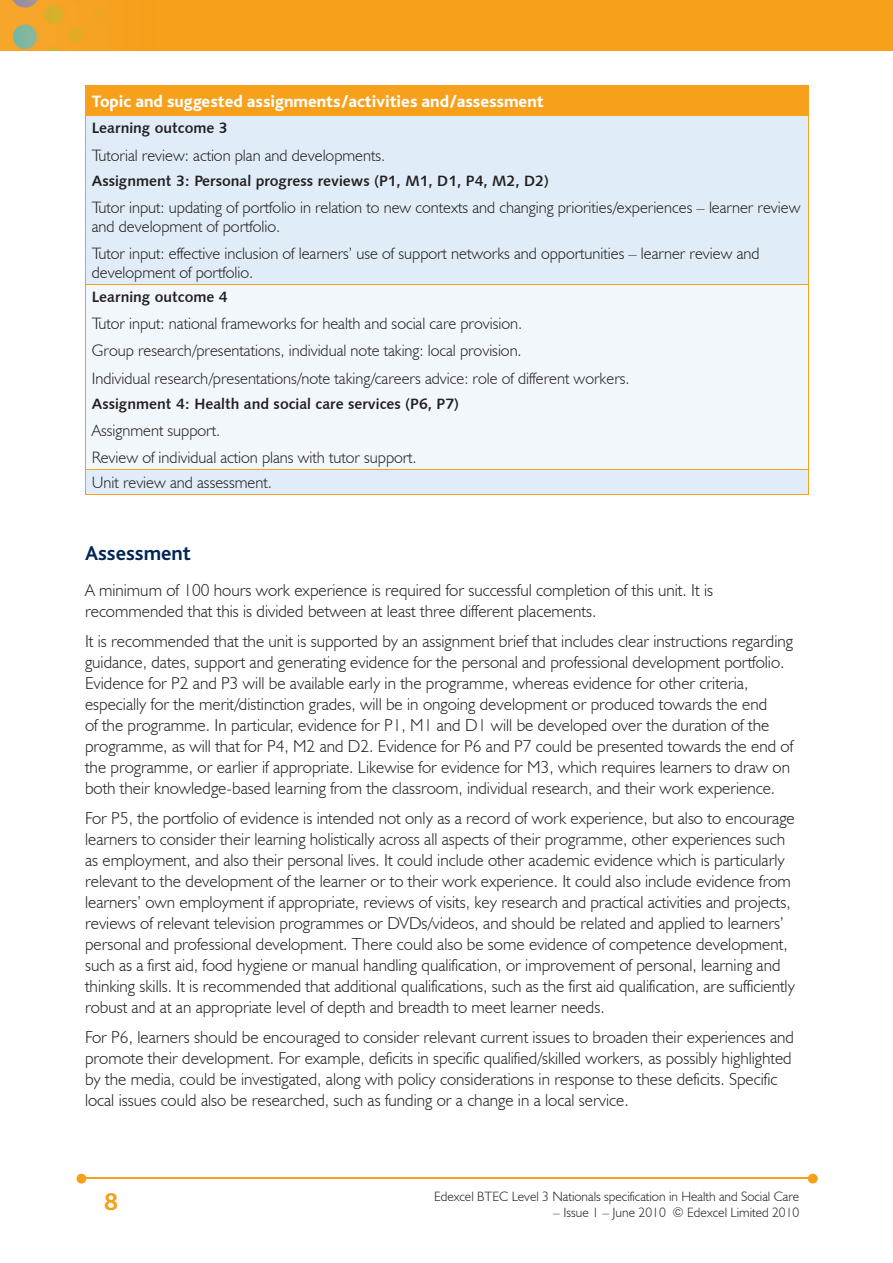
<style>
.page{position:relative;width:893px;height:1263px;background:#fff}
.page>*{position:absolute;margin:0;border:0;box-sizing:border-box;transform-origin:0 0}
.t1{font:700 25.5px "Bliss";color:#f6a01b}
.t2{font:700 21px "Bliss";color:#002556}
.t3{font:300 17.25px/21px "Humanist 521 BT";color:#231f20}
.t4{font:800 17.25px "Bliss";color:#fff}
.t5{font:300 16.5px/27.3px "Humanist 521 BT";color:#231f20}
.t6{font:15px "Humanist 531 BT Bold A";color:#231f20}
.t7{font:300 13.5px "Humanist 521 BT";color:#231f20}
</style>
<div class="page">
<img style="left:0;top:0;width:893px;height:51px">
<hr style="left:82px;top:1178px;width:728px;height:1px;background:#f6a01b">
<svg style="left:808px;top:1174px;width:10px;height:9px"></svg>
<svg style="left:77px;top:1174px;width:9px;height:9px"></svg>
<div style="left:85px;top:85px;width:723px;height:31px;background:#f6a01b"></div>
<div style="left:86px;top:116px;width:722px;height:378px;background:#e0edf8"></div>
<div style="left:85px;top:284px;width:723px;height:185px;background:#f2f7fb"></div>
<hr style="left:85px;top:115px;width:724px;height:1px;background:#f6a01b">
<svg style="left:808px;top:86px;width:1px;height:29px"></svg>
<hr style="left:85px;top:85px;width:724px;height:1px;background:#f6a01b">
<hr style="left:85px;top:116px;width:1px;height:168px;background:#f6a01b">
<hr style="left:808px;top:116px;width:1px;height:168px;background:#f6a01b">
<hr style="left:85px;top:284px;width:1px;height:185px;background:#f6a01b">
<hr style="left:808px;top:284px;width:1px;height:185px;background:#f6a01b">
<hr style="left:85px;top:284px;width:724px;height:1px;background:#f6a01b">
<hr style="left:85px;top:494px;width:724px;height:1px;background:#f6a01b">
<svg style="left:85px;top:470px;width:1px;height:24px"></svg>
<svg style="left:808px;top:470px;width:1px;height:24px"></svg>
<hr style="left:85px;top:469px;width:724px;height:1px;background:#f6a01b">
<p class="t4" style="left:92px;top:93px;width:453px">Topic and suggested assignments/activities and/assessment</p>
<p class="t6" style="left:92px;top:119px;width:137px">Learning outcome 3</p>
<p class="t5" style="left:92px;top:141px;width:295px">Tutorial review: action plan and developments.</p>
<p class="t6" style="left:92px;top:171px;width:459px">Assignment 3: Personal progress reviews (P1, M1, D1, P4, M2, D2)</p>
<p class="t5" style="left:92px;top:198px;width:710px;line-height:18.8px">Tutor input: updating of portfolio in relation to new contexts and changing priorities/experiences – learner review and development of portfolio.</p>
<p class="t5" style="left:92px;top:244px;width:669px;line-height:18.8px">Tutor input: effective inclusion of learners’ use of support networks and opportunities – learner review and development of portfolio.</p>
<p class="t6" style="left:92px;top:287px;width:137px">Learning outcome 4</p>
<p class="t5" style="left:92px;top:309px;width:539px">Tutor input: national frameworks for health and social care provision.<br>Group research/presentations, individual note taking: local provision.<br>Individual research/presentations/note taking/careers advice: role of different workers.</p>
<p class="t6" style="left:92px;top:394px;width:369px">Assignment 4: Health and social care services (P6, P7)</p>
<p class="t5" style="left:92px;top:416px;width:326px">Assignment support.<br>Review of individual action plans with tutor support.</p>
<p class="t5" style="left:92px;top:469px;width:182px">Unit review and assessment.</p>
<p class="t2" style="left:85px;top:542px;width:108px">Assessment</p>
<p class="t3" style="left:85px;top:580px;width:629px">A minimum of 100 hours work experience is required for successful completion of this unit. It is recommended that this is divided between at least three different placements.</p>
<p class="t3" style="left:85px;top:631px;width:710px">It is recommended that the unit is supported by an assignment brief that includes clear instructions regarding guidance, dates, support and generating evidence for the personal and professional development portfolio.<br>Evidence for P2 and P3 will be available early in the programme, whereas evidence for other criteria, especially for the merit/distinction grades, will be in ongoing development or produced towards the end<br>of the programme. In particular, evidence for P1, M1 and D1 will be developed over the duration of the programme, as will that for P4, M2 and D2. Evidence for P6 and P7 could be presented towards the end of the programme, or earlier if appropriate. Likewise for evidence for M3, which requires learners to draw on both their knowledge-based learning from the classroom, individual research, and their work experience.</p>
<p class="t3" style="left:85px;top:808px;width:711px">For P5, the portfolio of evidence is intended not only as a record of work experience, but also to encourage learners to consider their learning holistically across all aspects of their programme, other experiences such as employment, and also their personal lives. It could include other academic evidence which is particularly relevant to the development of the learner or to their work experience. It could also include evidence from learners’ own employment if appropriate, reviews of visits, key research and practical activities and projects, reviews of relevant television programmes or DVDs/videos, and should be related and applied to learners’ personal and professional development. There could also be some evidence of competence development, such as a first aid, food hygiene or manual handling qualification, or improvement of personal, learning and thinking skills. It is recommended that additional qualifications, such as the first aid qualification, are sufficiently robust and at an appropriate level of depth and breadth to meet learner needs.</p>
<p class="t3" style="left:85px;top:1027px;width:710px">For P6, learners should be encouraged to consider relevant current issues to broaden their experiences and promote their development. For example, deficits in specific qualified/skilled workers, as possibly highlighted by the media, could be investigated, along with policy considerations in response to these deficits. Specific local issues could also be researched, such as funding or a change in a local service.</p>
<h1 class="t1" style="left:104px;top:1189px;width:15px">8</h1>
<p class="t7" style="left:434px;top:1188px;width:367px">Edexcel BTEC Level 3 Nationals specification in Health and Social Care</p>
<p class="t7" style="left:553px;top:1204px;width:248px">– Issue 1 – June 2010 © Edexcel Limited 2010</p>
</div>
